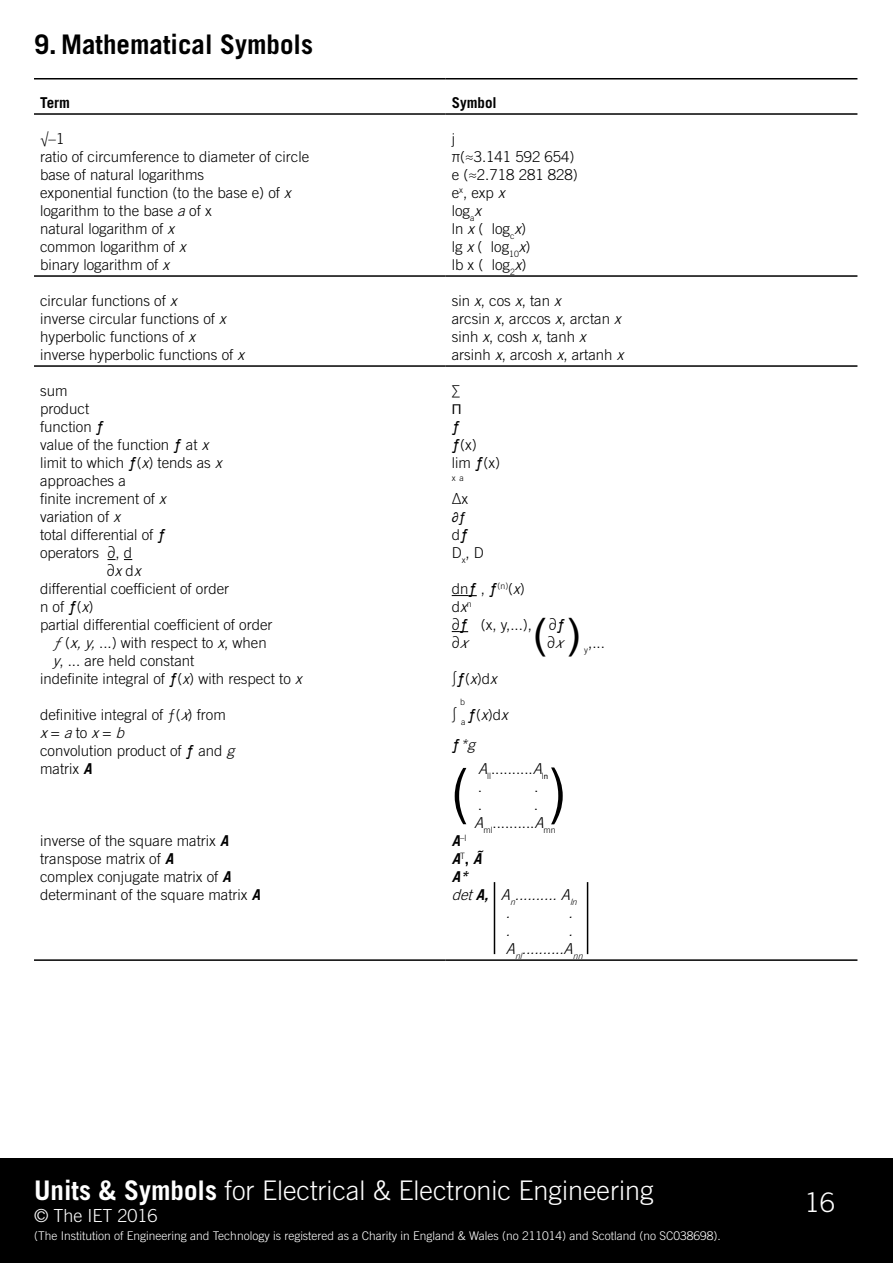
<style>
.page{position:relative;width:893px;height:1263px;background:#fff}
.page>*{position:absolute;margin:0;border:0;box-sizing:border-box;transform-origin:0 0}
.t1{font:60.6px "Arial Narrow";color:#000}
.t2{font:60px "Arial Narrow";color:#000}
.t3{font:42px "Arial";color:#000}
.t4{font:300 27px "Trade Gothic LT Std";color:#fff}
.t5{font:700 27px "Trade Gothic LT Std";color:#000}
.t6{font:300 18px "Trade Gothic LT Std";color:#fff}
.t7{font:300 15px/18px "Trade Gothic LT Std";color:#000}
.t8{font:italic 300 15px/18px "Trade Gothic LT Std";color:#000}
.t9{font:700 15px "Trade Gothic LT Std";color:#000}
.t10{font:italic 700 15px "Trade Gothic LT Std";color:#000}
.t11{font:italic 15px "Arial";color:#000}
.t12{font:13.5px "Arial";color:#000}
.t13{font:300 12px "Trade Gothic LT Std";color:#fff}
.t14{font:300 8.7px "Trade Gothic LT Std";color:#000}
.s1{font-style:italic}
.s2{font-family:"Arial";font-weight:400;font-style:italic}
.s3{font-weight:700;font-style:italic}
.s4{font-weight:700;font-style:italic;font-size:15px}
.s5{font-style:normal}
.s6{font-weight:700}
</style>
<div class="page">
<div style="left:0;top:1158px;width:893px;height:105px;background:#000"></div>
<hr style="left:34px;top:78px;width:412px;height:2px;background:#000">
<hr style="left:446px;top:78px;width:411px;height:2px;background:#000">
<hr style="left:34px;top:959px;width:412px;height:2px;background:#000">
<hr style="left:446px;top:959px;width:411px;height:2px;background:#000">
<hr style="left:34px;top:113px;width:412px;height:2px;background:#000">
<hr style="left:446px;top:113px;width:411px;height:2px;background:#000">
<hr style="left:34px;top:275px;width:412px;height:2px;background:#000">
<hr style="left:446px;top:275px;width:411px;height:2px;background:#000">
<hr style="left:34px;top:365px;width:412px;height:2px;background:#000">
<hr style="left:446px;top:365px;width:411px;height:2px;background:#000">
<svg style="left:452px;top:595px;width:25px;height:1px"></svg>
<svg style="left:452px;top:631px;width:16px;height:1px"></svg>
<hr style="left:494px;top:882px;width:1px;height:72px;background:#000">
<hr style="left:587px;top:882px;width:1px;height:72px;background:#000">
<h3 class="t5" style="left:34px;top:28px;width:281px">9. Mathematical Symbols</h3>
<p class="t9" style="left:40px;top:93px;width:31px">Term</p>
<p class="t9" style="left:452px;top:93px;width:46px">Symbol</p>
<p class="t7" style="left:40px;top:129px;width:271px">√–1<br>ratio of circumference to diameter of circle base of natural logarithms<br>exponential function (to the base e) of <span class="s1">x </span>logarithm to the base <span class="s1">a</span> of x<br>natural logarithm of <span class="s1">x<br></span>common logarithm of <span class="s1">x<br></span>binary logarithm of <span class="s1">x</span></p>
<p class="t7" style="left:452px;top:129px;width:128px">j<br>π(≈3.141 592 654) e (≈2.718 281 828) e<sup>x</sup>, exp <span class="s1">x<br></span>log<sub>a</sub><span class="s1">x<br></span>ln <span class="s1">x</span> ( log<sub>c</sub><span class="s1">x</span>)<br>lg <span class="s1">x</span> ( log<sub>10</sub><span class="s1">x</span>)<br>lb x ( log<sub>2</sub><span class="s1">x</span>)</p>
<p class="t7" style="left:40px;top:291px;width:206px">circular functions of <span class="s1">x<br></span>inverse circular functions of <span class="s1">x </span>hyperbolic functions of <span class="s1">x<br></span>inverse hyperbolic functions of <span class="s1">x</span></p>
<p class="t7" style="left:452px;top:291px;width:173px">sin <span class="s1">x</span>, cos <span class="s1">x</span>, tan <span class="s1">x<br></span>arcsin <span class="s1">x</span>, arccos <span class="s1">x</span>, arctan <span class="s1">x </span>sinh <span class="s1">x</span>, cosh <span class="s1">x</span>, tanh <span class="s1">x </span>arsinh <span class="s1">x</span>, arcosh <span class="s1">x</span>, artanh <span class="s1">x</span></p>
<p class="t7" style="left:40px;top:381px;width:29px">sum</p>
<p class="t7" style="left:40px;top:399px;width:51px">product</p>
<p class="t7" style="left:40px;top:417px;width:66px">function <span class="s2">ƒ</span></p>
<p class="t7" style="left:40px;top:435px;width:170px">value of the function <span class="s2">ƒ</span> at <span class="s1">x</span></p>
<p class="t7" style="left:40px;top:453px;width:183px">limit to which <span class="s2">ƒ</span>(<span class="s1">x</span>) tends as <span class="s1">x</span></p>
<p class="t7" style="left:40px;top:471px;width:87px">approaches a</p>
<p class="t7" style="left:40px;top:489px;width:127px">finite increment of <span class="s1">x</span></p>
<p class="t7" style="left:40px;top:507px;width:81px">variation of <span class="s1">x</span></p>
<p class="t7" style="left:40px;top:525px;width:127px">total differential of <span class="s2">ƒ</span></p>
<p class="t7" style="left:40px;top:543px;width:94px">operators ∂, d</p>
<p class="t7" style="left:107px;top:561px;width:35px">∂<span class="s1">x</span> d<span class="s1">x</span></p>
<p class="t7" style="left:40px;top:579px;width:191px">differential coefficient of order</p>
<p class="t7" style="left:40px;top:597px;width:55px">n of <span class="s2">ƒ</span>(<span class="s1">x</span>)</p>
<p class="t7" style="left:40px;top:615px;width:234px">partial differential coefficient of order</p>
<p class="t7" style="left:53px;top:633px;width:215px"><span class="s1">ƒ</span>(<span class="s1">x,y,</span>...) with respect to <span class="s1">x</span>, when</p>
<p class="t7" style="left:53px;top:651px;width:143px"><span class="s1">y</span>, ... are held constant</p>
<p class="t7" style="left:40px;top:669px;width:263px">indefinite integral of <span class="s2">ƒ</span>(<span class="s1">x</span>) with respect to <span class="s1">x</span></p>
<p class="t7" style="left:40px;top:705px;width:196px">definitive integral of ƒ(<span class="s1">x</span>) from <span class="s1">x</span>= <span class="s1">a</span>to <span class="s1">x</span>= <span class="s1">b<br></span>convolution product of <span class="s2">ƒ</span> and <span class="s1">g </span>matrix <span class="s3">A</span></p>
<p class="t7" style="left:452px;top:381px;width:10px">∑</p>
<p class="t12" style="left:452px;top:400px;width:11px">Π</p>
<p class="t11" style="left:452px;top:417px;width:10px">ƒ</p>
<p class="t7" style="left:452px;top:435px;width:50px"><span class="s2">ƒ</span>(x)<br>lim <span class="s2">ƒ</span>(x)</p>
<p class="t14" style="left:452px;top:473px;width:13px">x a</p>
<p class="t7" style="left:452px;top:489px;width:18px">∆x</p>
<p class="t12" style="left:452px;top:508px;width:16px">∂ƒ</p>
<p class="t7" style="left:452px;top:525px;width:34px">d<span class="s2">ƒ<br></span>D<sub>x</sub>, D</p>
<p class="t7" style="left:452px;top:579px;width:115px">dn<span class="s2">ƒ</span> , <span class="s2">ƒ</span><sup>(n)</sup>(<span class="s1">x</span>)<br>d<span class="s1">x</span><sup>n<br></sup>∂<span class="s2">ƒ</span> (x, y,...), ∂<span class="s2">ƒ </span>∂<span class="s1">x</span></p>
<h3 class="t3" style="left:533px;top:606px;width:15px">(</h3>
<h3 class="t3" style="left:566px;top:606px;width:15px">)</h3>
<p class="t7" style="left:547px;top:633px;width:21px">∂<span class="s1">x</span></p>
<p class="t7" style="left:584px;top:633px;width:22px"><sub>y</sub>,...</p>
<p class="t7" style="left:452px;top:669px;width:47px">∫<span class="s2">ƒ</span>(<span class="s1">x</span>)d<span class="s1">x</span></p>
<p class="t14" style="left:460px;top:696px;width:6px">b</p>
<p class="t7" style="left:452px;top:699px;width:58px;line-height:30px">∫ <sub>a</sub> <span class="s2">ƒ</span>(<span class="s1">x</span>)d<span class="s1">x </span><span class="s2">ƒ</span><span class="s1">*g</span></p>
<p class="t7" style="left:478px;top:759px;width:72px"><span class="s1">A</span><sub>ll</sub>..........<span class="s1">A</span><sub>l</sub><sub>n</sub></p>
<h1 class="t1" style="left:549px;top:746px;width:18px">)</h1>
<h2 class="t2" style="left:452px;top:746px;width:18px">(</h2>
<p class="t12" style="left:478px;top:778px;width:5px">.</p>
<p class="t12" style="left:534px;top:778px;width:5px">.</p>
<p class="t12" style="left:478px;top:796px;width:5px">.</p>
<p class="t12" style="left:534px;top:796px;width:5px">.</p>
<p class="t7" style="left:474px;top:813px;width:83px"><span class="s1">A</span><sub>ml</sub>..........<span class="s1">A</span><sub>mn</sub></p>
<p class="t14" style="left:452px;top:833px;width:16px"><span class="s4">A</span>–l</p>
<p class="t10" style="left:452px;top:849px;width:36px">A<sup>T</sup> <span class="s5">,</span> Ã</p>
<p class="t10" style="left:452px;top:867px;width:22px">A*</p>
<p class="t8" style="left:452px;top:885px;width:129px">det<span class="s6">A,</span> A<sub>n</sub>..........A<sub>ln</sub></p>
<p class="t8" style="left:506px;top:903px;width:10px">.</p>
<p class="t8" style="left:568px;top:903px;width:10px">.</p>
<p class="t8" style="left:506px;top:921px;width:10px">.</p>
<p class="t7" style="left:40px;top:831px;width:222px">inverse of the square matrix <span class="s3">A </span>transpose matrix of <span class="s3">A<br></span>complex conjugate matrix of <span class="s3">A </span>determinant of the square matrix <span class="s3">A</span></p>
<p class="t8" style="left:506px;top:921px;width:81px;text-indent:63px">.<br>A<sub>nl</sub>..........A<sub>nn</sub></p>
<h3 class="t4" style="left:34px;top:1175px;width:621px"><span class="s6">Units &amp; Symbols</span> for Electrical &amp; Electronic Engineering</h3>
<p class="t6" style="left:34px;top:1205px;width:125px">© The IET 2016</p>
<p class="t13" style="left:34px;top:1228px;width:688px">(The Institution of Engineering and Technology is registered as a Charity in England &amp; Wales (no 211014) and Scotland (no SC038698).</p>
<h3 class="t4" style="left:805px;top:1187px;width:32px">16</h3>
</div>
